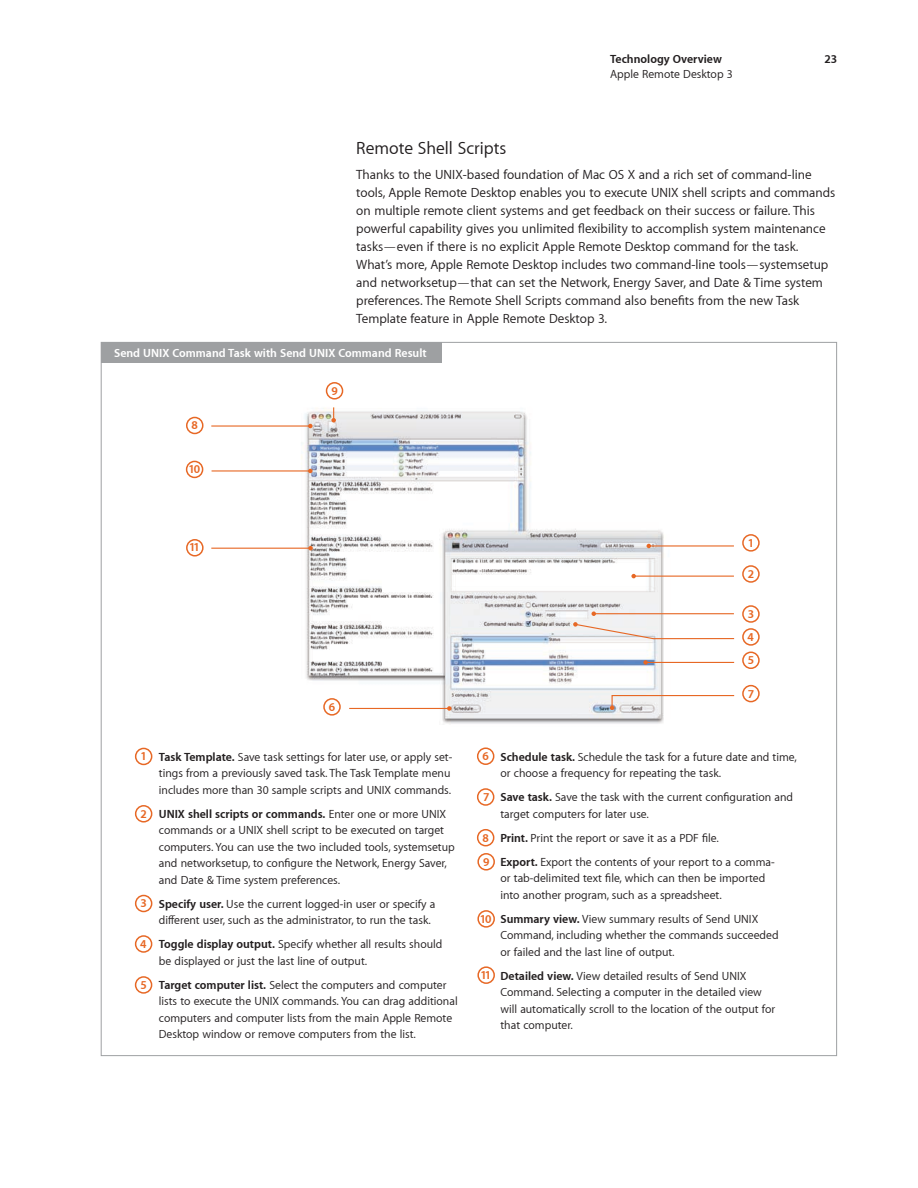
<style>
.page{position:relative;width:918px;height:1188px;background:#fff}
.page>*{position:absolute;margin:0;border:0;box-sizing:border-box;transform-origin:0 0}
.t1{font:18px "Myriad Set Text";color:#231f20}
.t2{font:13.5px/18px "Myriad Set Text";color:#231f20}
.t3{font:12px/16.5px "Myriad Set Text";color:#231f20}
.t4{font:700 12px "Myriad Set";color:#231f20}
.t5{font:700 12px "Myriad Set";color:#fff}
.t6{font:700 12px/23.1px "Myriad Set";letter-spacing:-.125em;color:#e76825}
.s1{font-family:"Myriad Set";font-weight:700}
.s2{font-family:"Myriad Set Text";font-weight:400}
</style>
<div class="page">
<div style="left:101px;top:343px;width:340px;height:20px;background:#9ea0a2"></div>
<div style="left:135px;top:748px;width:17px;height:17px;border:2px solid #e76825;border-radius:50%"></div>
<div style="left:135px;top:895px;width:17px;height:17px;border:2px solid #e76825;border-radius:50%"></div>
<div style="left:135px;top:935px;width:17px;height:18px;border:2px solid #e76825;border-radius:50%"></div>
<div style="left:135px;top:976px;width:17px;height:18px;border:2px solid #e76825;border-radius:50%"></div>
<div style="left:477px;top:747px;width:17px;height:18px;border:2px solid #e76825;border-radius:50%"></div>
<div style="left:135px;top:805px;width:17px;height:18px;border:2px solid #e76825;border-radius:50%"></div>
<div style="left:477px;top:788px;width:17px;height:18px;border:2px solid #e76825;border-radius:50%"></div>
<div style="left:477px;top:829px;width:17px;height:17px;border:2px solid #e76825;border-radius:50%"></div>
<div style="left:477px;top:853px;width:18px;height:18px;border:2px solid #e76825;border-radius:50%"></div>
<div style="left:477px;top:910px;width:18px;height:18px;border:2px solid #e76825;border-radius:50%"></div>
<div style="left:477px;top:966px;width:18px;height:18px;border:2px solid #e76825;border-radius:50%"></div>
<img style="left:279px;top:398px;width:436px;height:326px">
<hr style="left:212px;top:470px;width:98px;height:2px;background:#e76825">
<svg style="left:308px;top:469px;width:5px;height:4px"></svg>
<hr style="left:634px;top:576px;width:100px;height:1px;background:#e76825">
<svg style="left:631px;top:574px;width:5px;height:4px"></svg>
<hr style="left:211px;top:548px;width:100px;height:1px;background:#e76825">
<svg style="left:308px;top:546px;width:5px;height:4px"></svg>
<hr style="left:649px;top:545px;width:85px;height:2px;background:#e76825">
<svg style="left:647px;top:544px;width:4px;height:4px"></svg>
<hr style="left:646px;top:662px;width:88px;height:1px;background:#e76825">
<svg style="left:643px;top:660px;width:5px;height:5px"></svg>
<div style="left:186px;top:461px;width:17px;height:17px;border:2px solid #e76825;border-radius:50%"></div>
<div style="left:186px;top:539px;width:18px;height:18px;border:2px solid #e76825;border-radius:50%"></div>
<div style="left:742px;top:565px;width:18px;height:18px;border:2px solid #e76825;border-radius:50%"></div>
<div style="left:742px;top:605px;width:18px;height:18px;border:2px solid #e76825;border-radius:50%"></div>
<div style="left:742px;top:628px;width:18px;height:18px;border:2px solid #e76825;border-radius:50%"></div>
<div style="left:742px;top:652px;width:18px;height:17px;border:2px solid #e76825;border-radius:50%"></div>
<div style="left:324px;top:699px;width:16px;height:16px;background:#fff;border-radius:50%"></div>
<div style="left:323px;top:698px;width:18px;height:18px;border:2px solid #e76825;border-radius:50%"></div>
<div style="left:742px;top:534px;width:18px;height:18px;border:2px solid #e76825;border-radius:50%"></div>
<div style="left:326px;top:382px;width:17px;height:18px;border:2px solid #e76825;border-radius:50%"></div>
<svg style="left:331px;top:407px;width:5px;height:16px"></svg>
<div style="left:186px;top:417px;width:18px;height:17px;border:2px solid #e76825;border-radius:50%"></div>
<hr style="left:594px;top:613px;width:140px;height:1px;background:#e76825">
<svg style="left:592px;top:611px;width:4px;height:5px"></svg>
<svg style="left:573px;top:622px;width:162px;height:18px"></svg>
<svg style="left:610px;top:694px;width:125px;height:16px"></svg>
<hr style="left:349px;top:708px;width:100px;height:1px;background:#e76825">
<svg style="left:447px;top:706px;width:5px;height:5px"></svg>
<hr style="left:211px;top:425px;width:99px;height:2px;background:#e76825">
<svg style="left:308px;top:424px;width:5px;height:4px"></svg>
<div style="left:742px;top:685px;width:18px;height:17px;border:2px solid #e76825;border-radius:50%"></div>
<p class="t4" style="left:610px;top:53px;width:113px">Technology Overview</p>
<p class="t4" style="left:824px;top:53px;width:14px">23</p>
<p class="t3" style="left:610px;top:66px;width:124px">Apple Remote Desktop 3</p>
<h1 class="t1" style="left:356px;top:139px;width:152px">Remote Shell Scripts</h1>
<p class="t2" style="left:356px;top:166px;width:481px">Thanks to the UNIX-based foundation of Mac OS X and a rich set of command-line tools, Apple Remote Desktop enables you to execute UNIX shell scripts and commands on multiple remote client systems and get feedback on their success or failure. This powerful capability gives you unlimited flexibility to accomplish system maintenance tasks—even if there is no explicit Apple Remote Desktop command for the task.<br>What’s more, Apple Remote Desktop includes two command-line tools—systemsetup and networksetup—that can set the Network, Energy Saver, and Date &amp; Time system preferences. The Remote Shell Scripts command also benefits from the new Task Template feature in Apple Remote Desktop 3.</p>
<p class="t5" style="left:114px;top:347px;width:314px">Send UNIX Command Task with Send UNIX Command Result</p>
<p class="t6" style="left:192px;top:414px;width:8px">8</p>
<p class="t6" style="left:188px;top:458px;width:13px">10</p>
<p class="t6" style="left:331px;top:380px;width:8px">9</p>
<p class="t6" style="left:189px;top:536px;width:12px">11</p>
<p class="t6" style="left:329px;top:696px;width:8px">6</p>
<p class="t6" style="left:141px;top:745px;width:8px">1</p>
<p class="t6" style="left:141px;top:803px;width:8px">2</p>
<p class="t6" style="left:141px;top:892px;width:8px">3</p>
<p class="t6" style="left:140px;top:933px;width:8px">4</p>
<p class="t6" style="left:141px;top:974px;width:8px">5</p>
<p class="t3" style="left:159px;top:749px;width:295px"><span class="s1">Task Template.</span> Save task settings for later use, or apply set&shy;tings from a previously saved task. The Task Template menu includes more than 30 sample scripts and UNIX commands.</p>
<p class="t4" style="left:159px;top:808px;width:289px">UNIX shell scripts or commands. <span class="s2">Enter one or more UNIX</span></p>
<p class="t3" style="left:159px;top:822px;width:297px">commands or a UNIX shell script to be executed on target computers. You can use the two included tools, systemsetup and networksetup, to configure the Network, Energy Saver, and Date &amp; Time system preferences.</p>
<p class="t3" style="left:159px;top:896px;width:278px"><span class="s1">Specify user.</span> Use the current logged-in user or specify a different user, such as the administrator, to run the task.</p>
<p class="t3" style="left:159px;top:937px;width:285px"><span class="s1">Toggle display output.</span> Specify whether all results should be displayed or just the last line of output.</p>
<p class="t3" style="left:159px;top:977px;width:300px"><span class="s1">Target computer list.</span> Select the computers and computer lists to execute the UNIX commands. You can drag additional computers and computer lists from the main Apple Remote Desktop window or remove computers from the list.</p>
<p class="t6" style="left:748px;top:532px;width:8px">1</p>
<p class="t6" style="left:748px;top:563px;width:8px">2</p>
<p class="t6" style="left:748px;top:603px;width:8px;text-align:justify">3<br>4<br>5</p>
<p class="t6" style="left:748px;top:682px;width:8px">7</p>
<p class="t6" style="left:482px;top:745px;width:8px">6</p>
<p class="t6" style="left:483px;top:786px;width:8px">7</p>
<p class="t6" style="left:482px;top:826px;width:8px;line-height:24.2px">8<br>9</p>
<p class="t6" style="left:480px;top:907px;width:13px">10</p>
<p class="t6" style="left:480px;top:964px;width:12px">11</p>
<p class="t3" style="left:500px;top:749px;width:298px"><span class="s1">Schedule task.</span> Schedule the task for a future date and time, or choose a frequency for repeating the task.</p>
<p class="t3" style="left:500px;top:789px;width:294px"><span class="s1">Save task.</span> Save the task with the current configuration and target computers for later use.</p>
<p class="t3" style="left:500px;top:826px;width:276px;line-height:24px"><span class="s1">Print.</span> Print the report or save it as a PDF file.<br><span class="s1">Export.</span> Export the contents of your report to a comma-</p>
<p class="t3" style="left:500px;top:871px;width:266px">or tab-delimited text file, which can then be imported into another program, such as a spreadsheet.</p>
<p class="t3" style="left:500px;top:911px;width:280px"><span class="s1">Summary view.</span> View summary results of Send UNIX<br>Command, including whether the commands succeeded or failed and the last line of output.</p>
<p class="t3" style="left:500px;top:968px;width:276px"><span class="s1">Detailed view.</span> View detailed results of Send UNIX Command. Selecting a computer in the detailed view will automatically scroll to the location of the output for that computer.</p>
</div>
